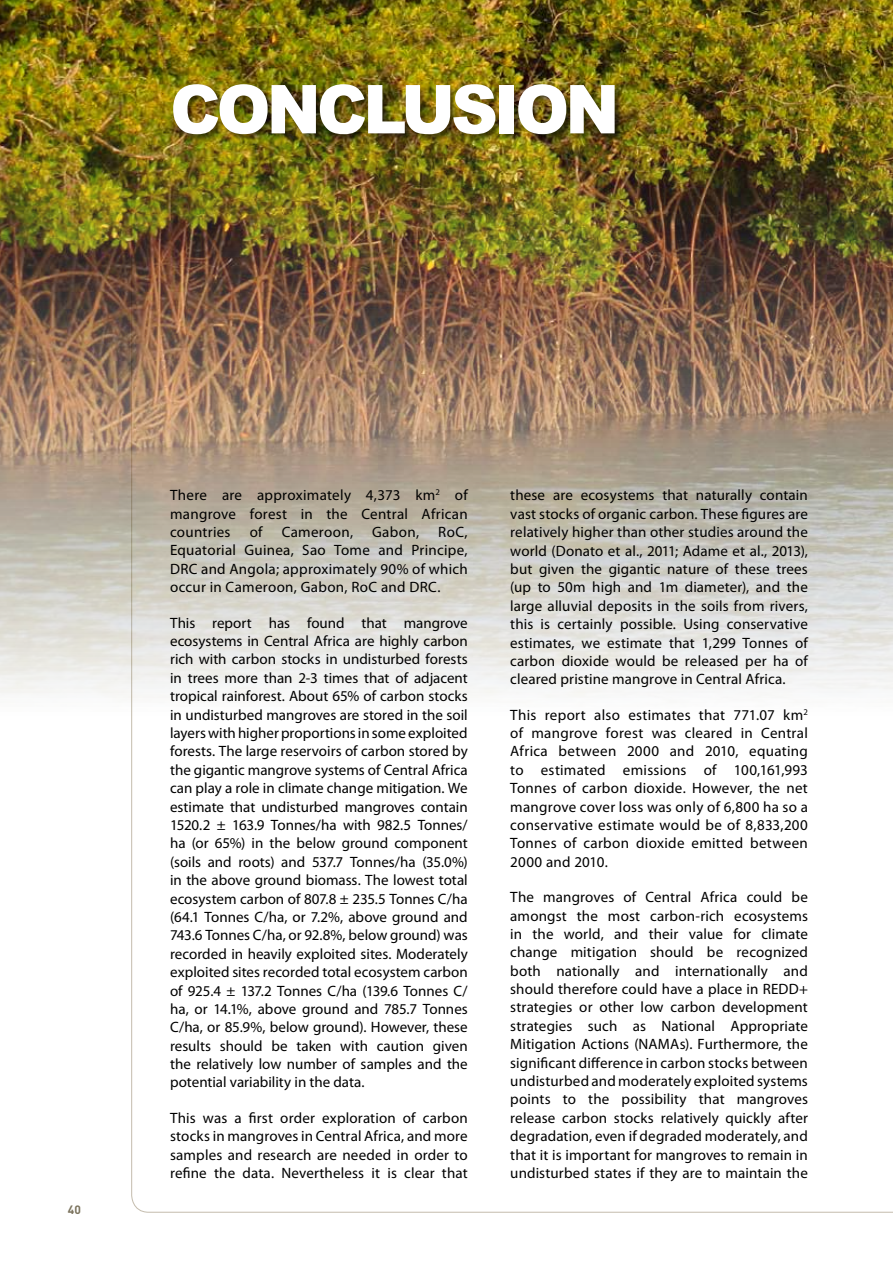
<style>
.page{position:relative;width:893px;height:1263px;background:#fff}
.page>*{position:absolute;margin:0;border:0;box-sizing:border-box;transform-origin:0 0}
.t1{font:900 67.5px "Arial";letter-spacing:-.06em;color:#fff;scale:.96 1}
.t2{font:15px/18.5px "Myriad Pro";letter-spacing:.01em;color:#000;text-align:justify}
.t3{font:700 12px "DIN";color:#7b735d}
</style>
<div class="page">
<img style="left:0;top:0;width:893px;height:761px">
<div style="left:173px;top:84px;width:451px;height:59px;background:#000;opacity:.5"></div>
<h1 class="t1" style="left:170px;top:60px;width:469px">CONCLUSION</h1>
<p class="t3" style="left:68px;top:1202px;width:15px">40</p>
<p class="t2" style="left:170px;top:486px;width:299px">There are approximately 4,373 km<sup>2</sup> of mangrove forest in the Central African countries</p>
<p class="t2" style="left:250px;top:523px;width:14px">of</p>
<p class="t2" style="left:282px;top:523px;width:73px">Cameroon,</p>
<p class="t2" style="left:372px;top:523px;width:48px">Gabon,</p>
<p class="t2" style="left:170px;top:523px;width:299px;text-indent:268px">RoC, Equatorial Guinea, Sao Tome and Principe, DRC and Angola; approximately 90% of which occur in Cameroon, Gabon, RoC and DRC.</p>
<p class="t2" style="left:170px;top:614px;width:299px">This report has found that mangrove ecosystems in Central Africa are highly carbon rich with carbon stocks in undisturbed forests in trees more than 2-3 times that of adjacent tropical rainforest. About 65% of carbon stocks in undisturbed mangroves are stored in the soil layers with higher proportions in some exploited forests. The large reservoirs of carbon stored by the gigantic mangrove systems of Central Africa can play a role in climate change mitigation. We estimate that undisturbed mangroves contain 1520.2 ± 163.9 Tonnes/ha with 982.5 Tonnes/ ha (or 65%) in the below ground component (soils and roots) and 537.7 Tonnes/ha (35.0%) in the above ground biomass. The lowest total ecosystem carbon of 807.8 ± 235.5 Tonnes C/ha (64.1 Tonnes C/ha, or 7.2%, above ground and 743.6 Tonnes C/ha, or 92.8%, below ground) was recorded in heavily exploited sites. Moderately exploited sites recorded total ecosystem carbon of 925.4 ± 137.2 Tonnes C/ha (139.6 Tonnes C/ ha, or 14.1%, above ground and 785.7 Tonnes C/ha, or 85.9%, below ground). However, these results should be taken with caution given the relatively low number of samples and the potential variability in the data.</p>
<p class="t2" style="left:170px;top:1109px;width:299px">This was a first order exploration of carbon stocks in mangroves in Central Africa, and more samples and research are needed in order to refine the data. Nevertheless it is clear that</p>
<p class="t2" style="left:510px;top:486px;width:299px">these are ecosystems that naturally contain vast stocks of organic carbon. These figures are relatively higher than other studies around the world (Donato et al., 2011; Adame et al., 2013), but given the gigantic nature of these trees (up to 50m high and 1m diameter), and the large alluvial deposits in the soils from rivers, this is certainly possible. Using conservative estimates, we estimate that 1,299 Tonnes of carbon dioxide would be released per ha of cleared pristine mangrove in Central Africa.</p>
<p class="t2" style="left:510px;top:706px;width:299px">This report also estimates that 771.07 km<sup>2 </sup>of mangrove forest was cleared in Central Africa between 2000 and 2010, equating to estimated emissions of 100,161,993<br>Tonnes of carbon dioxide. However, the net mangrove cover loss was only of 6,800 ha so a conservative estimate would be of 8,833,200<br>Tonnes of carbon dioxide emitted between 2000 and 2010.</p>
<p class="t2" style="left:510px;top:888px;width:299px">The mangroves of Central Africa could be amongst the most carbon-rich ecosystems in the world, and their value for climate change mitigation should be recognized both nationally and internationally and should therefore could have a place in REDD+ strategies or other low carbon development strategies such as National Appropriate Mitigation Actions (NAMAs). Furthermore, the significant difference in carbon stocks between undisturbed and moderately exploited systems points to the possibility that mangroves release carbon stocks relatively quickly after degradation, even if degraded moderately, and that it is important for mangroves to remain in undisturbed states if they are to maintain the</p>
</div>
